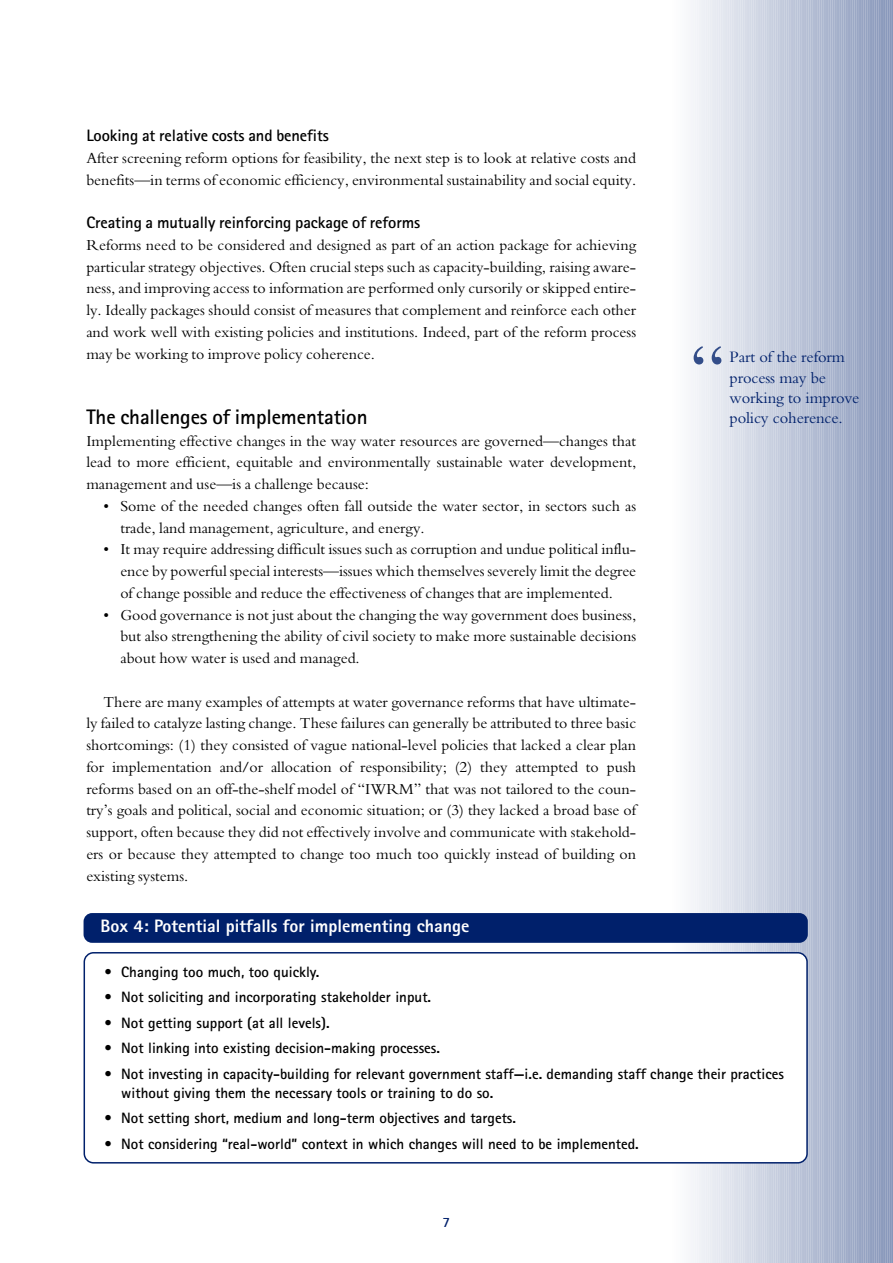
<style>
.page{position:relative;width:893px;height:1263px;background:#fff}
.page>*{position:absolute;margin:0;border:0;box-sizing:border-box;transform-origin:0 0}
.t1{font:79.5px "M Bembo";color:#334d89}
.t2{font:700 21px "Rotis Sans Serif";letter-spacing:-.005em;color:#000}
.t3{font:800 18px "Rotis Sans Serif";color:#fff}
.t4{font:700 16.5px "Rotis Sans Serif";letter-spacing:-.005em;color:#000}
.t5{font:16.5px/20.2px "M Bembo";letter-spacing:-.01em;color:#00206b}
.t6{font:15.9px/21.8px "M Bembo";color:#000;text-align:justify}
.t7{font:700 15px/19px "Rotis Sans Serif";color:#000}
.t8{font:700 14.25px "Rotis Sans Serif";color:#00206b}
</style>
<div class="page">
<hr style="left:890px;top:0;width:3px;height:1263px;background:#8796ba">
<hr style="left:888px;top:0;width:4px;height:1263px;background:#95a1c1">
<svg style="left:886px;top:0;width:5px;height:1263px"></svg>
<div style="left:882px;top:0;width:5px;height:1263px;background:#9ca9c5"></div>
<div style="left:880px;top:0;width:5px;height:1263px;background:#8c9bbd"></div>
<hr style="left:877px;top:0;width:4px;height:1263px;background:#99a5c3">
<svg style="left:875px;top:0;width:5px;height:1263px"></svg>
<div style="left:871px;top:0;width:5px;height:1263px;background:#a2aec9"></div>
<div style="left:869px;top:0;width:5px;height:1263px;background:#99a6c4"></div>
<hr style="left:868px;top:0;width:4px;height:1263px;background:#93a1c1">
<hr style="left:866px;top:0;width:4px;height:1263px;background:#9da9c6">
<div style="left:864px;top:0;width:5px;height:1263px;background:#a6b1cb"></div>
<svg style="left:862px;top:0;width:5px;height:1263px"></svg>
<div style="left:858px;top:0;width:5px;height:1263px;background:#a0acc8"></div>
<hr style="left:857px;top:0;width:4px;height:1263px;background:#99a6c4">
<hr style="left:855px;top:0;width:4px;height:1263px;background:#a1adc8">
<div style="left:853px;top:0;width:5px;height:1263px;background:#aab5ce"></div>
<svg style="left:851px;top:0;width:5px;height:1263px"></svg>
<div style="left:847px;top:0;width:5px;height:1263px;background:#a6b1cc"></div>
<hr style="left:846px;top:0;width:4px;height:1263px;background:#9fabc8">
<div style="left:842px;top:0;width:5px;height:1263px;background:#aeb9d0"></div>
<svg style="left:840px;top:0;width:5px;height:1263px"></svg>
<div style="left:836px;top:0;width:5px;height:1263px;background:#adb8d0"></div>
<hr style="left:835px;top:0;width:4px;height:1263px;background:#a5b1cb">
<div style="left:831px;top:0;width:5px;height:1263px;background:#b3bdd3"></div>
<svg style="left:829px;top:0;width:5px;height:1263px"></svg>
<div style="left:825px;top:0;width:5px;height:1263px;background:#b3bdd3"></div>
<hr style="left:824px;top:0;width:4px;height:1263px;background:#abb6cf">
<hr style="left:820px;top:0;width:4px;height:1263px;background:#b7c1d6">
<svg style="left:818px;top:0;width:5px;height:1263px"></svg>
<div style="left:814px;top:0;width:5px;height:1263px;background:#b9c2d6"></div>
<hr style="left:813px;top:0;width:4px;height:1263px;background:#b1bbd2">
<hr style="left:809px;top:0;width:4px;height:1263px;background:#bcc5d8">
<svg style="left:807px;top:0;width:5px;height:1263px"></svg>
<div style="left:803px;top:0;width:5px;height:1263px;background:#bfc7da"></div>
<hr style="left:802px;top:0;width:4px;height:1263px;background:#b7c0d5">
<hr style="left:798px;top:0;width:4px;height:1263px;background:#c0c8db">
<div style="left:796px;top:0;width:5px;height:1263px;background:#c5cdde"></div>
<div style="left:792px;top:0;width:5px;height:1263px;background:#c5cddd"></div>
<hr style="left:791px;top:0;width:4px;height:1263px;background:#bdc5d9">
<hr style="left:787px;top:0;width:4px;height:1263px;background:#bfc7da">
<div style="left:785px;top:0;width:5px;height:1263px;background:#cad1e0"></div>
<div style="left:781px;top:0;width:5px;height:1263px;background:#cbd2e1"></div>
<hr style="left:780px;top:0;width:4px;height:1263px;background:#c3cbdc">
<hr style="left:776px;top:0;width:4px;height:1263px;background:#c5ccde">
<div style="left:774px;top:0;width:5px;height:1263px;background:#cfd5e3"></div>
<div style="left:770px;top:0;width:5px;height:1263px;background:#d0d6e4"></div>
<div style="left:768px;top:0;width:5px;height:1263px;background:#c9d0e0"></div>
<div style="left:763px;top:0;width:5px;height:1263px;background:#d3d9e6"></div>
<div style="left:759px;top:0;width:5px;height:1263px;background:#d5dae7"></div>
<div style="left:757px;top:0;width:5px;height:1263px;background:#cfd5e3"></div>
<div style="left:752px;top:0;width:5px;height:1263px;background:#d2d8e5"></div>
<div style="left:750px;top:0;width:5px;height:1263px;background:#dbdfea"></div>
<div style="left:746px;top:0;width:5px;height:1263px;background:#d5dae7"></div>
<div style="left:741px;top:0;width:5px;height:1263px;background:#d8dde9"></div>
<div style="left:739px;top:0;width:5px;height:1263px;background:#e0e4ed"></div>
<div style="left:737px;top:0;width:5px;height:1263px;background:#dadfea"></div>
<hr style="left:734px;top:0;width:4px;height:1263px;background:#dce0eb">
<div style="left:730px;top:0;width:5px;height:1263px;background:#dee2ec"></div>
<div style="left:726px;top:0;width:5px;height:1263px;background:#e0e4ed"></div>
<hr style="left:723px;top:0;width:4px;height:1263px;background:#e2e6ee">
<div style="left:719px;top:0;width:5px;height:1263px;background:#e4e7ef"></div>
<div style="left:715px;top:0;width:5px;height:1263px;background:#e6e9f1"></div>
<hr style="left:712px;top:0;width:4px;height:1263px;background:#e8ebf2">
<hr style="left:708px;top:0;width:4px;height:1263px;background:#eaedf3">
<div style="left:704px;top:0;width:5px;height:1263px;background:#eceef4"></div>
<hr style="left:701px;top:0;width:4px;height:1263px;background:#eef0f5">
<hr style="left:697px;top:0;width:4px;height:1263px;background:#f0f2f6">
<div style="left:693px;top:0;width:5px;height:1263px;background:#f2f4f8"></div>
<hr style="left:690px;top:0;width:4px;height:1263px;background:#f4f5f9">
<hr style="left:686px;top:0;width:4px;height:1263px;background:#f6f7fa">
<div style="left:682px;top:0;width:5px;height:1263px;background:#f8f9fb"></div>
<hr style="left:679px;top:0;width:4px;height:1263px;background:#fafbfc">
<div style="left:84px;top:913px;width:724px;height:30px;background:#00206b;border-radius:9px"></div>
<svg style="left:84px;top:952px;width:724px;height:212px"></svg>
<p class="t4" style="left:86px;top:130px;width:244px">Looking at relative costs and benefits</p>
<p class="t6" style="left:86px;top:149px;width:551px">After screening reform options for feasibility, the next step is to look at relative costs and benefits—in terms of economic efficiency, environmental sustainability and social equity.</p>
<p class="t4" style="left:86px;top:217px;width:335px">Creating a mutually reinforcing package of reforms</p>
<p class="t6" style="left:86px;top:236px;width:551px">Reforms need to be considered and designed as part of an action package for achieving particular strategy objectives. Often crucial steps such as capacity-building, raising aware&shy;ness, and improving access to information are performed only cursorily or skipped entire&shy;ly. Ideally packages should consist of measures that complement and reinforce each other and work well with existing policies and institutions. Indeed, part of the reform process may be working to improve policy coherence.</p>
<h2 class="t2" style="left:86px;top:409px;width:283px">The challenges of implementation</h2>
<p class="t6" style="left:86px;top:431px;width:551px">Implementing effective changes in the way water resources are governed—changes that lead to more efficient, equitable and environmentally sustainable water development, management and use—is a challenge because:</p>
<p class="t6" style="left:120px;top:497px;width:517px;text-indent:-17px">• Some of the needed changes often fall outside the water sector, in sectors such as trade, land management, agriculture, and energy.</p>
<p class="t6" style="left:120px;top:540px;width:517px;text-indent:-17px">• It may require addressing difficult issues such as corruption and undue political influ&shy;ence by powerful special interests—issues which themselves severely limit the degree of change possible and reduce the effectiveness of changes that are implemented.</p>
<p class="t6" style="left:120px;top:605px;width:517px;text-indent:-17px">• Good governance is not just about the changing the way government does business, but also strengthening the ability of civil society to make more sustainable decisions about how water is used and managed.</p>
<p class="t6" style="left:86px;top:692px;width:551px;text-indent:17px">There are many examples of attempts at water governance reforms that have ultimate&shy;ly failed to catalyze lasting change. These failures can generally be attributed to three basic shortcomings: (1) they consisted of vague national-level policies that lacked a clear plan for implementation and/or allocation of responsibility; (2) they attempted to push reforms based on an off-the-shelf model of “IWRM” that was not tailored to the coun&shy;try’s goals and political, social and economic situation; or (3) they lacked a broad base of support, often because they did not effectively involve and communicate with stakehold&shy;ers or because they attempted to change too much too quickly instead of building on existing systems.</p>
<h1 class="t1" style="left:688px;top:346px;width:40px">“</h1>
<p class="t5" style="left:730px;top:349px;width:131px">Part of the reform process may be working to improve policy coherence.</p>
<p class="t3" style="left:101px;top:920px;width:370px">Box 4: Potential pitfalls for implementing change</p>
<p class="t7" style="left:104px;top:964px;width:217px">• Changing too much, too quickly.</p>
<p class="t7" style="left:104px;top:989px;width:328px">• Not soliciting and incorporating stakeholder input.</p>
<p class="t7" style="left:104px;top:1015px;width:227px">• Not getting support (at all levels).</p>
<p class="t7" style="left:104px;top:1040px;width:337px">• Not linking into existing decision-making processes.</p>
<p class="t7" style="left:121px;top:1066px;width:664px;text-indent:-17px">• Not investing in capacity-building for relevant government staff—i.e. demanding staff change their practices without giving them the necessary tools or training to do so.</p>
<p class="t7" style="left:104px;top:1110px;width:413px">• Not setting short, medium and long-term objectives and targets.</p>
<p class="t7" style="left:104px;top:1135px;width:536px">• Not considering “real-world” context in which changes will need to be implemented.</p>
<p class="t8" style="left:442px;top:1217px;width:9px">7</p>
</div>
